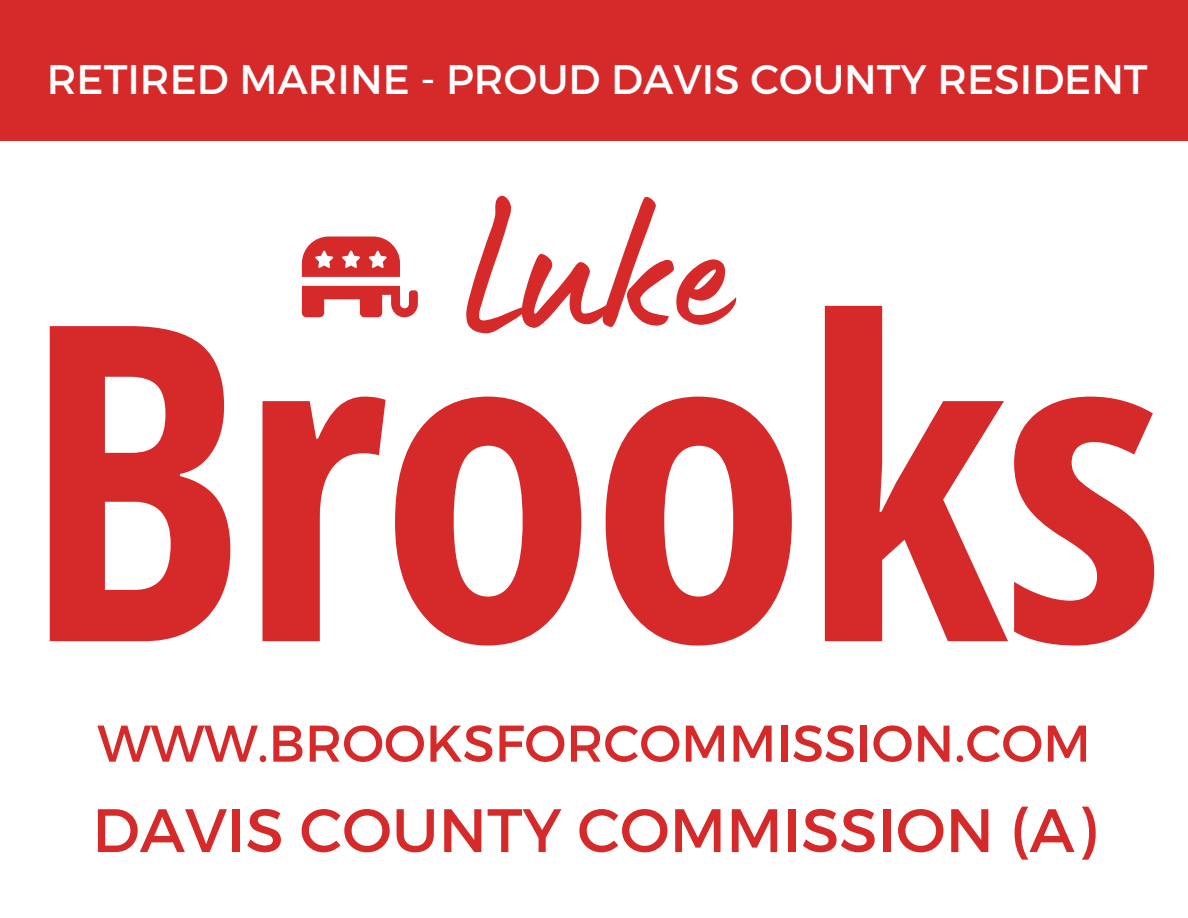
<style>
.page{position:relative;width:1188px;height:918px;background:#fff}
.page>*{position:absolute;margin:0;border:0;box-sizing:border-box;transform-origin:0 0}
.t1{font:700 441.3px "Open Sans Hebrew Condensed";letter-spacing:-.015em;color:#d62a2a}
.t2{font:196.95px "Lumios Marker";color:#d62a2a}
.t3{font:61.2px "Montserrat";color:#d62a2a}
.t4{font:51.6px "Montserrat";color:#d62a2a}
.t5{font:41.25px "Montserrat";color:#fff}
</style>
<div class="page">
<svg style="left:302px;top:237px;width:116px;height:81px"></svg>
<div style="left:0;top:0;width:1188px;height:141px;background:#d62a2a"></div>
<p class="t5" style="left:47px;top:52px;width:1102px">RETIRED MARINE - PROUD DAVIS COUNTY RESIDENT</p>
<p class="t2" style="left:461px;top:203px;width:268px">Luke</p>
<p class="t1" style="left:22px;top:170px;width:1146px">Brooks</p>
<p class="t4" style="left:97px;top:710px;width:995px">WWW.BROOKSFORCOMMISSION.COM</p>
<p class="t3" style="left:92px;top:791px;width:1005px">DAVIS COUNTY COMMISSION (A)</p>
</div>
